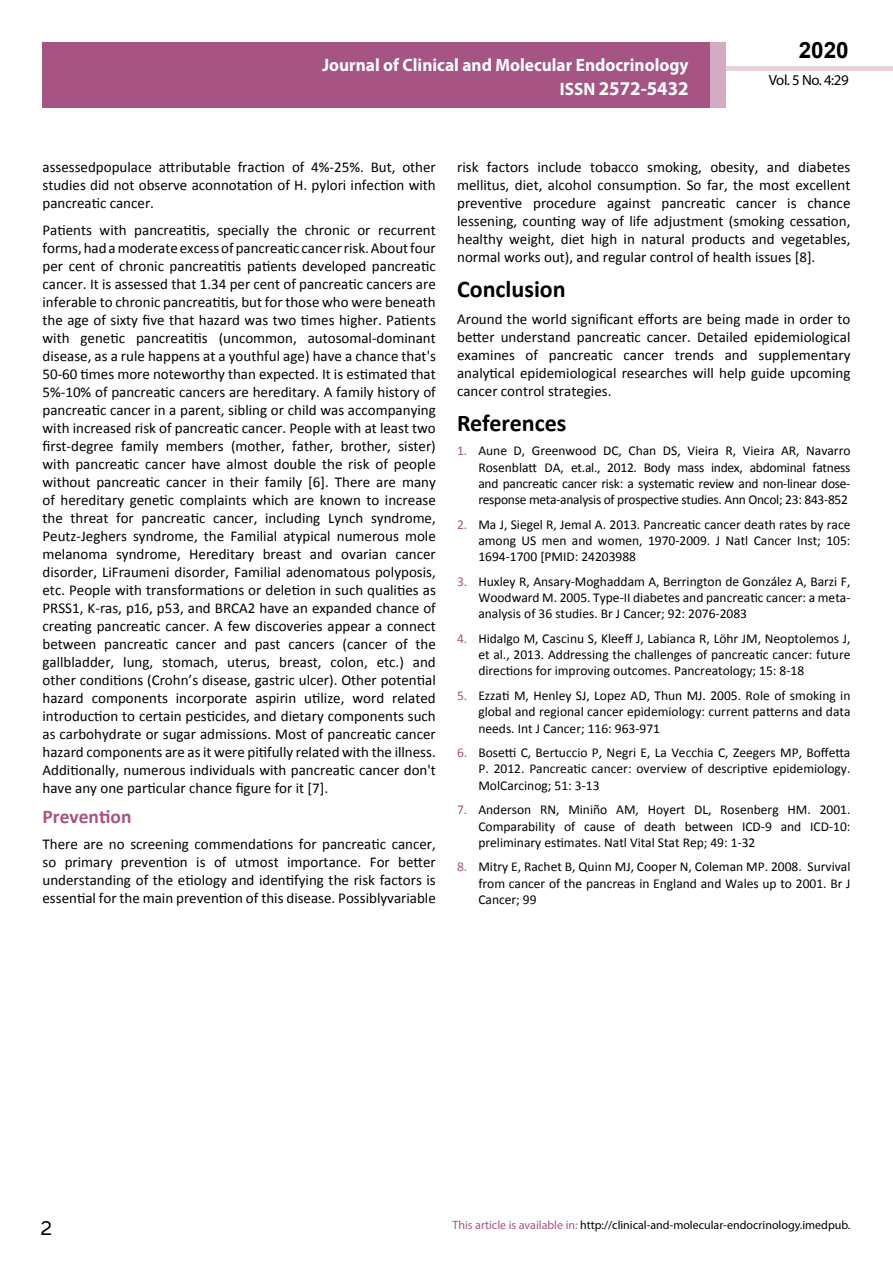
<style>
.page{position:relative;width:893px;height:1263px;background:#fff}
.page>*{position:absolute;margin:0;border:0;box-sizing:border-box;transform-origin:0 0}
.t1{font:25.5px "Tunga";color:#000}
.t2{font:700 24px "Calibri";color:#000}
.t3{font:700 22.5px "Arial";color:#000}
.t4{font:700 19.65px "Myriad Pro";color:#fff;scale:.96 1}
.t5{font:700 19.5px "Calibri";color:#a55483}
.t6{font:700 18px "Myriad Pro";color:#fff;scale:.96 1}
.t7{font:15px/18px "Calibri";color:#000;text-align:justify}
.t8{font:14.85px "Myriad Pro";letter-spacing:-.03em;color:#000}
.t9{font:13.5px/16.2px "Calibri";color:#000;text-align:justify}
.t10{font:12px "Myriad Pro";color:#000}
.s1{font-size:18px}
.s2{color:#a55483}
</style>
<div class="page">
<div style="left:722px;top:66px;width:171px;height:5px;background:#e6d1dd"></div>
<div style="left:43px;top:42px;width:682px;height:66px;background:#a55483"></div>
<div style="left:710px;top:42px;width:15px;height:66px;background:#d2aac1"></div>
<p class="t6" style="left:322px;top:53px;width:383px">Journal of Clinical and Molecular Endocrinology</p>
<h3 class="t4" style="left:560px;top:75px;width:136px"><span class="s1">ISSN</span> 2572-5432</h3>
<h3 class="t3" style="left:799px;top:36px;width:52px">2020</h3>
<p class="t8" style="left:769px;top:71px;width:81px">Vol. 5 No. 4:29</p>
<p class="t7" style="left:43px;top:158px;width:395px">assessedpopulace attributable fraction of 4%-25%. But, other studies did not observe aconnotation of H. pylori infection with pancreatic cancer.</p>
<p class="t7" style="left:43px;top:220px;width:395px">Patients with pancreatitis, specially the chronic or recurrent forms, had a moderate excess of pancreatic cancer risk. About four per cent of chronic pancreatitis patients developed pancreatic cancer. It is assessed that 1.34 per cent of pancreatic cancers are inferable to chronic pancreatitis, but for those who were beneath the age of sixty five that hazard was two times higher. Patients with genetic pancreatitis (uncommon, autosomal-dominant disease, as a rule happens at a youthful age) have a chance that's 50-60 times more noteworthy than expected. It is estimated that 5%-10% of pancreatic cancers are hereditary. A family history of pancreatic cancer in a parent, sibling or child was accompanying with increased risk of pancreatic cancer. People with at least two first-degree family members (mother, father, brother, sister) with pancreatic cancer have almost double the risk of people without pancreatic cancer in their family [6]. There are many of hereditary genetic complaints which are known to increase the threat for pancreatic cancer, including Lynch syndrome, Peutz-Jeghers syndrome, the Familial atypical numerous mole melanoma syndrome, Hereditary breast and ovarian cancer disorder, LiFraumeni disorder, Familial adenomatous polyposis, etc. People with transformations or deletion in such qualities as PRSS1, K-ras, p16, p53, and BRCA2 have an expanded chance of creating pancreatic cancer. A few discoveries appear a connect between pancreatic cancer and past cancers (cancer of the gallbladder, lung, stomach, uterus, breast, colon, etc.) and other conditions (Crohn’s disease, gastric ulcer). Other potential hazard components incorporate aspirin utilize, word related introduction to certain pesticides, and dietary components such as carbohydrate or sugar admissions. Most of pancreatic cancer hazard components are as it were pitifully related with the illness.<br>Additionally, numerous individuals with pancreatic cancer don't have any one particular chance figure for it [7].</p>
<h3 class="t5" style="left:43px;top:804px;width:90px">Prevention</h3>
<p class="t7" style="left:43px;top:835px;width:395px">There are no screening commendations for pancreatic cancer, so primary prevention is of utmost importance. For better understanding of the etiology and identifying the risk factors is essential for the main prevention of this disease. Possiblyvariable</p>
<p class="t7" style="left:457px;top:158px;width:395px">risk factors include tobacco smoking, obesity, and diabetes mellitus, diet, alcohol consumption. So far, the most excellent preventive procedure against pancreatic cancer is chance lessening, counting way of life adjustment (smoking cessation, healthy weight, diet high in natural products and vegetables, normal works out), and regular control of health issues [8].</p>
<h2 class="t2" style="left:457px;top:274px;width:110px">Conclusion</h2>
<p class="t7" style="left:457px;top:309px;width:395px">Around the world significant efforts are being made in order to better understand pancreatic cancer. Detailed epidemiological examines of pancreatic cancer trends and supplementary analytical epidemiological researches will help guide upcoming cancer control strategies.</p>
<h2 class="t2" style="left:457px;top:408px;width:111px">References</h2>
<p class="t9" style="left:478px;top:442px;width:374px;text-indent:-21px"><span class="s2">1.</span> Aune D, Greenwood DC, Chan DS, Vieira R, Vieira AR, Navarro Rosenblatt DA, et.al., 2012. Body mass index, abdominal fatness and pancreatic cancer risk: a systematic review and non-linear dose&shy;response meta-analysis of prospective studies. Ann Oncol; 23: 843-852</p>
<p class="t9" style="left:478px;top:516px;width:374px;text-indent:-21px"><span class="s2">2.</span> Ma J, Siegel R, Jemal A. 2013. Pancreatic cancer death rates by race among US men and women, 1970-2009. J Natl Cancer Inst; 105:<br>1694-1700 [PMID: 24203988</p>
<p class="t9" style="left:478px;top:573px;width:374px;text-indent:-21px"><span class="s2">3.</span> Huxley R, Ansary-Moghaddam A, Berrington de González A, Barzi F, Woodward M. 2005. Type-II diabetes and pancreatic cancer: a meta&shy;analysis of 36 studies. Br J Cancer; 92: 2076-2083</p>
<p class="t9" style="left:478px;top:630px;width:374px;text-indent:-21px"><span class="s2">4.</span> Hidalgo M, Cascinu S, Kleeff J, Labianca R, Löhr JM, Neoptolemos J, et al., 2013. Addressing the challenges of pancreatic cancer: future directions for improving outcomes. Pancreatology; 15: 8-18</p>
<p class="t9" style="left:478px;top:687px;width:374px;text-indent:-21px"><span class="s2">5.</span> Ezzati M, Henley SJ, Lopez AD, Thun MJ. 2005. Role of smoking in global and regional cancer epidemiology: current patterns and data needs. Int J Cancer; 116: 963-971</p>
<p class="t9" style="left:478px;top:744px;width:374px;text-indent:-21px"><span class="s2">6.</span> Bosetti C, Bertuccio P, Negri E, La Vecchia C, Zeegers MP, Boffetta P. 2012. Pancreatic cancer: overview of descriptive epidemiology.<br>MolCarcinog; 51: 3-13</p>
<p class="t9" style="left:478px;top:801px;width:374px;text-indent:-21px"><span class="s2">7.</span> Anderson RN, Miniño AM, Hoyert DL, Rosenberg HM. 2001.<br>Comparability of cause of death between ICD-9 and ICD-10: preliminary estimates. Natl Vital Stat Rep; 49: 1-32</p>
<p class="t9" style="left:478px;top:858px;width:374px;text-indent:-21px"><span class="s2">8.</span> Mitry E, Rachet B, Quinn MJ, Cooper N, Coleman MP. 2008. Survival from cancer of the pancreas in England and Wales up to 2001. Br J Cancer; 99</p>
<h1 class="t1" style="left:41px;top:1211px;width:13px">2</h1>
<p class="t10" style="left:453px;top:1218px;width:399px"><span class="s2">This article is available in:</span> http://clinical-and-molecular-endocrinology.imedpub.</p>
</div>
